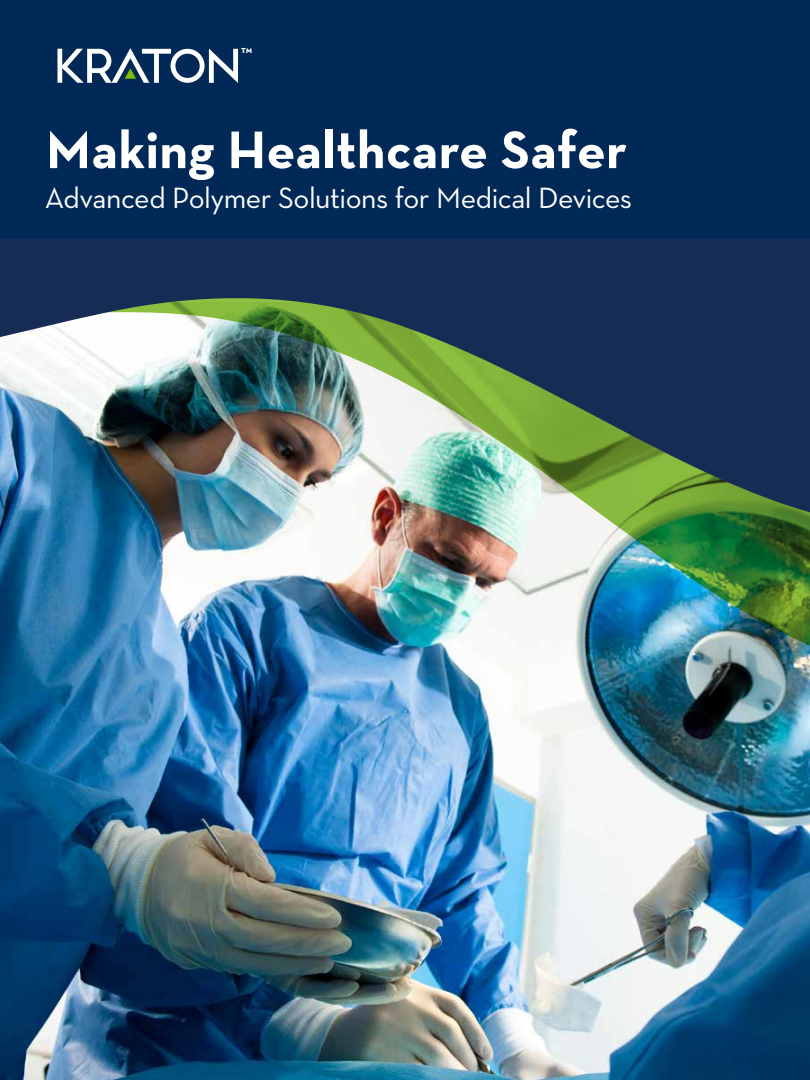
<style>
.page{position:relative;width:810px;height:1080px;background:#fff}
.page>*{position:absolute;margin:0;border:0;box-sizing:border-box;transform-origin:0 0}
.t1{font:700 53.75px "Neutra Text";letter-spacing:.005em;color:#fff}
.t2{font:29.88px "Neutra Text";letter-spacing:-.015em;color:#fff}
.t3{font:9.62px "Neutra Text TF Bold SC Alt";color:#fff}
</style>
<div class="page">
<img style="left:0;top:654px;width:810px;height:426px">
<img style="left:0;top:516px;width:810px;height:138px">
<img style="left:0;top:238px;width:810px;height:278px">
<div style="left:0;top:0;width:810px;height:238px;background:#002957"></div>
<svg style="left:58px;top:48px;width:180px;height:34px"></svg>
<p class="t3" style="left:241px;top:44px;width:13px">tm</p>
<h1 class="t1" style="left:46px;top:116px;width:583px">Making Healthcare Safer</h1>
<p class="t2" style="left:45px;top:180px;width:589px">Advanced Polymer Solutions for Medical Devices</p>
</div>
